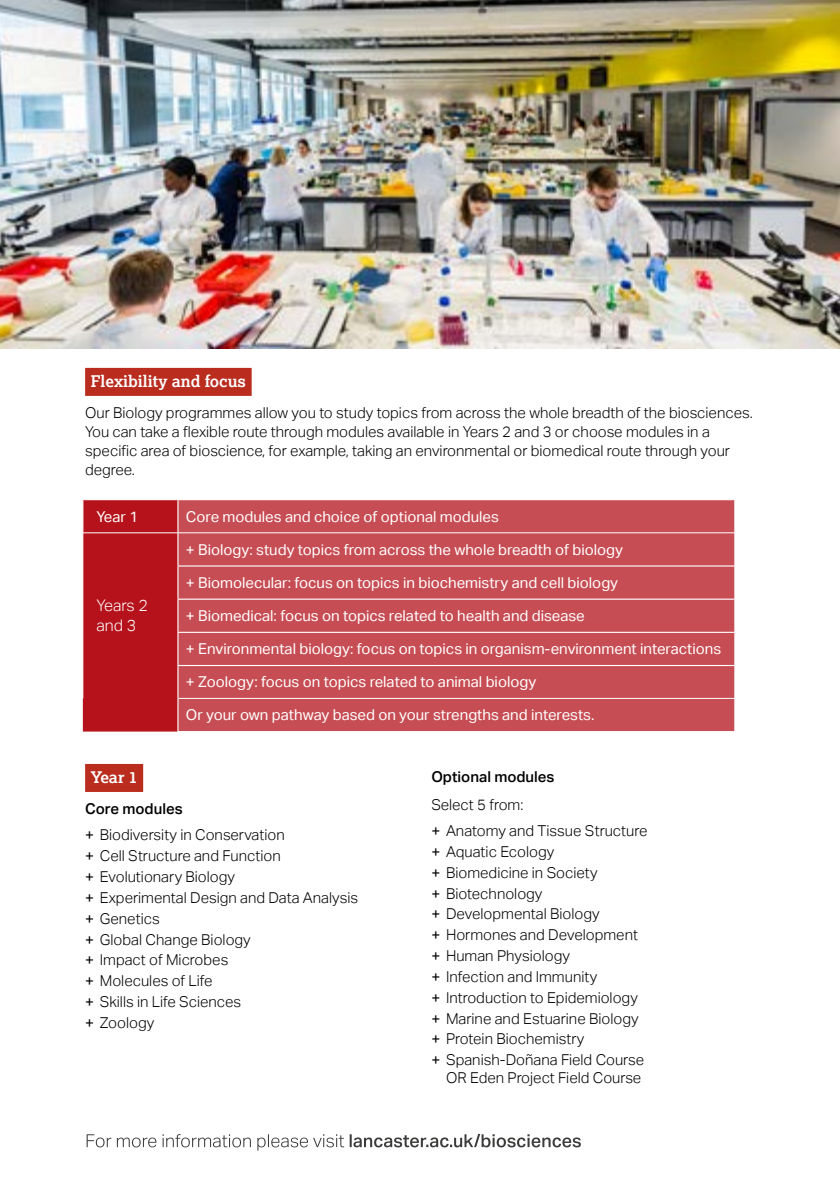
<style>
.page{position:relative;width:840px;height:1191px;background:#fff}
.page>*{position:absolute;margin:0;border:0;box-sizing:border-box;transform-origin:0 0}
.Block_Header{font:700 16px "Lexia";color:#fff}
.Main_Copy{font:300 16px/20px "Aktiv Grotesk";color:#fff}
.Bullets{font:300 15px/18px "Aktiv Grotesk";color:#000;text-align:right}
.Main_Copy-2{font:15px "Aktiv Grotesk";color:#fff}
.Main_Copy-3{font:300 15px/19px "Aktiv Grotesk";color:#000}
.Sub_Heading{font:500 15px "Aktiv Grotesk";color:#000}
.Main_Copy_copy{font:300 15px "Aktiv Grotesk";color:#000}
.s1{font-weight:400}
</style>
<div class="page">
<div style="left:85px;top:764px;width:58px;height:28px;background:#b92c1e"></div>
<div style="left:83px;top:500px;width:94px;height:231px;background:#b5121b"></div>
<div style="left:178px;top:500px;width:556px;height:231px;background:#c74d54"></div>
<hr style="left:733px;top:500px;width:2px;height:32px;background:#fff">
<hr style="left:82px;top:532px;width:96px;height:1px;background:#fff">
<hr style="left:178px;top:698px;width:556px;height:1px;background:#fff">
<hr style="left:178px;top:532px;width:556px;height:1px;background:#fff">
<hr style="left:177px;top:565px;width:557px;height:1px;background:#fff">
<hr style="left:177px;top:598px;width:557px;height:2px;background:#fff">
<hr style="left:177px;top:632px;width:557px;height:1px;background:#fff">
<hr style="left:177px;top:665px;width:557px;height:1px;background:#fff">
<div style="left:85px;top:368px;width:166px;height:28px;background:#b92c1e"></div>
<svg style="left:87px;top:1133px;width:493px;height:17px"></svg>
<img style="left:0;top:0;width:839px;height:349px">
<h2 class="Block_Header" style="left:91px;top:371px;width:157px">Flexibility and focus</h2>
<p class="Main_Copy-3" style="left:85px;top:403px;width:668px">Our Biology programmes allow you to study topics from across the whole breadth of the biosciences.<br>You can take a flexible route through modules available in Years 2 and 3 or choose modules in a specific area of bioscience, for example, taking an environmental or biomedical route through your degree.</p>
<p class="Main_Copy-2" style="left:96px;top:507px;width:43px">Year 1</p>
<p class="Main_Copy-2" style="left:186px;top:507px;width:314px">Core modules and choice of optional modules</p>
<p class="Main_Copy" style="left:96px;top:596px;width:53px">Years 2 and 3</p>
<p class="Main_Copy-2" style="left:186px;top:541px;width:438px">+ Biology: study topics from across the whole breadth of biology</p>
<p class="Main_Copy-2" style="left:186px;top:574px;width:433px">+ Biomolecular: focus on topics in biochemistry and cell biology</p>
<p class="Main_Copy-2" style="left:186px;top:607px;width:400px">+ Biomedical: focus on topics related to health and disease</p>
<p class="Main_Copy-2" style="left:186px;top:640px;width:536px">+ Environmental biology: focus on topics in organism-environment interactions</p>
<p class="Main_Copy-2" style="left:186px;top:673px;width:351px">+ Zoology: focus on topics related to animal biology</p>
<p class="Main_Copy-2" style="left:186px;top:706px;width:410px">Or your own pathway based on your strengths and interests.</p>
<h2 class="Block_Header" style="left:91px;top:767px;width:48px">Year 1</h2>
<h2 class="Sub_Heading" style="left:85px;top:800px;width:99px">Core modules</h2>
<p class="Bullets" style="left:85px;top:826px;width:201px"><span class="s1">+</span> Biodiversity in Conservation</p>
<p class="Bullets" style="left:85px;top:847px;width:197px"><span class="s1">+</span> Cell Structure and Function</p>
<p class="Bullets" style="left:85px;top:867px;width:151px"><span class="s1">+</span> Evolutionary Biology</p>
<p class="Bullets" style="left:85px;top:888px;width:274px"><span class="s1">+</span> Experimental Design and Data Analysis</p>
<p class="Bullets" style="left:85px;top:909px;width:76px"><span class="s1">+</span> Genetics</p>
<p class="Bullets" style="left:85px;top:930px;width:167px"><span class="s1">+</span> Global Change Biology</p>
<p class="Bullets" style="left:85px;top:951px;width:145px"><span class="s1">+</span> Impact of Microbes</p>
<p class="Bullets" style="left:85px;top:972px;width:129px"><span class="s1">+</span> Molecules of Life</p>
<p class="Bullets" style="left:85px;top:992px;width:157px"><span class="s1">+</span> Skills in Life Sciences</p>
<p class="Bullets" style="left:85px;top:1013px;width:71px"><span class="s1">+</span> Zoology</p>
<h2 class="Sub_Heading" style="left:431px;top:768px;width:125px">Optional modules</h2>
<p class="Main_Copy_copy" style="left:431px;top:795px;width:94px">Select 5 from:</p>
<p class="Bullets" style="left:431px;top:822px;width:217px"><span class="s1">+</span> Anatomy and Tissue Structure</p>
<p class="Bullets" style="left:431px;top:842px;width:124px"><span class="s1">+</span> Aquatic Ecology</p>
<p class="Bullets" style="left:431px;top:863px;width:168px"><span class="s1">+</span> Biomedicine in Society</p>
<p class="Bullets" style="left:431px;top:884px;width:112px"><span class="s1">+</span> Biotechnology</p>
<p class="Bullets" style="left:431px;top:905px;width:170px"><span class="s1">+</span> Developmental Biology</p>
<p class="Bullets" style="left:431px;top:926px;width:208px"><span class="s1">+</span> Hormones and Development</p>
<p class="Bullets" style="left:431px;top:947px;width:140px"><span class="s1">+</span> Human Physiology</p>
<p class="Bullets" style="left:431px;top:967px;width:167px"><span class="s1">+</span> Infection and Immunity</p>
<p class="Bullets" style="left:431px;top:988px;width:208px"><span class="s1">+</span> Introduction to Epidemiology</p>
<p class="Bullets" style="left:431px;top:1009px;width:209px"><span class="s1">+</span> Marine and Estuarine Biology</p>
<p class="Bullets" style="left:431px;top:1030px;width:154px"><span class="s1">+</span> Protein Biochemistry</p>
<p class="Bullets" style="left:431px;top:1051px;width:214px"><span class="s1">+</span> Spanish-Doñana Field Course<br>OR Eden Project Field Course</p>
</div>
